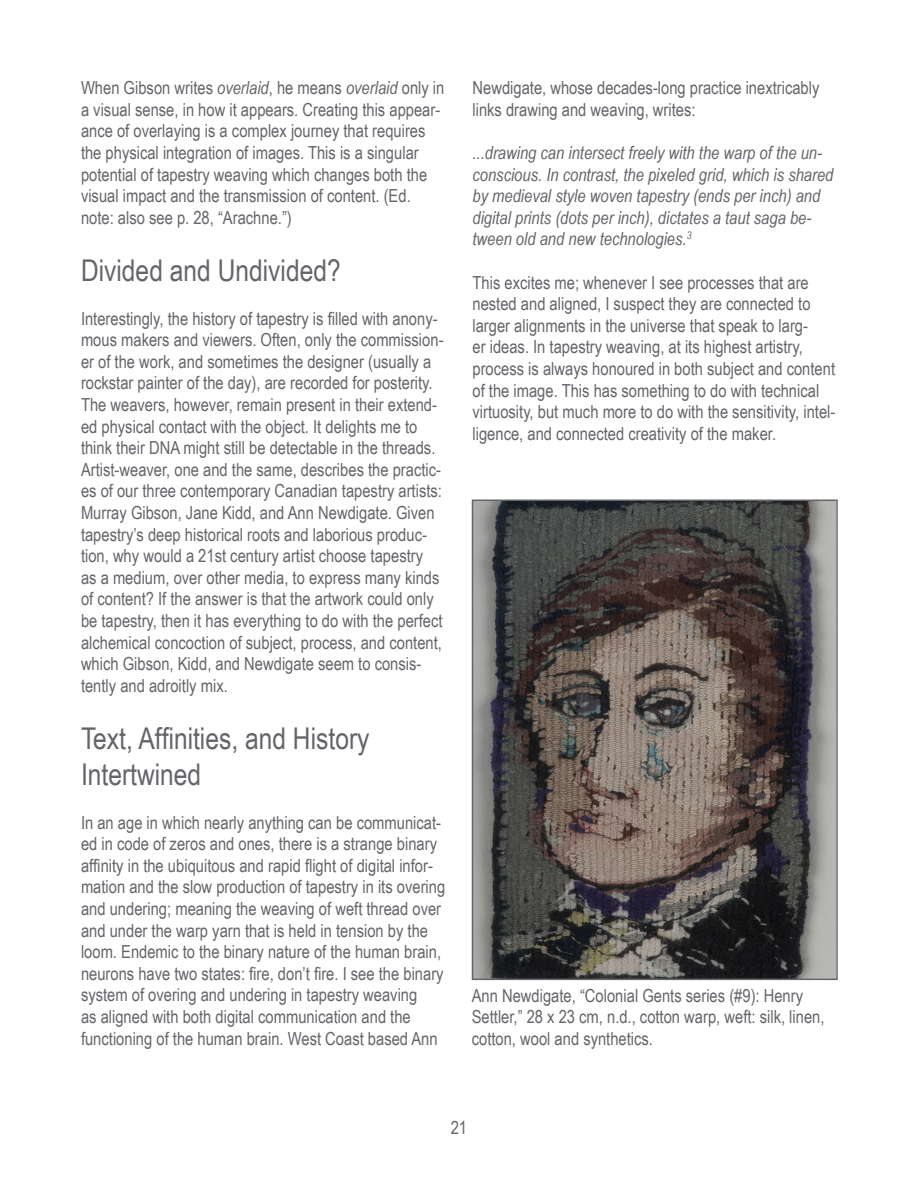
<style>
.page{position:relative;width:918px;height:1188px;background:#fff}
.page>*{position:absolute;margin:0;border:0;box-sizing:border-box;transform-origin:0 0}
.t1{font:30px "Arial Narrow";color:#63656a}
.t2{font:18px/21.6px "Arial Narrow";color:#63656a}
.t3{font:italic 18px/21.6px "Arial Narrow";color:#63656a}
.s1{font-style:italic}
</style>
<div class="page">
<img style="left:475px;top:503px;width:360px;height:474px">
<div style="left:472px;top:500px;width:366px;height:480px;border:2px solid #63656a"></div>
<p class="t2" style="left:81px;top:76px;width:365px">When Gibson writes <span class="s1">overlaid</span>, he means <span class="s1">overlaid</span> only in a visual sense, in how it appears. Creating this appear&shy;ance of overlaying is a complex journey that requires the physical integration of images. This is a singular potential of tapestry weaving which changes both the visual impact and the transmission of content. (Ed. note: also see p. 28, “Arachne.”)</p>
<p class="t1" style="left:81px;top:249px;width:261px">Divided and Undivided?</p>
<p class="t2" style="left:81px;top:307px;width:364px">Interestingly, the history of tapestry is filled with anony&shy;mous makers and viewers. Often, only the commission&shy;er of the work, and sometimes the designer (usually a rockstar painter of the day), are recorded for posterity.<br>The weavers, however, remain present in their extend&shy;ed physical contact with the object. It delights me to think their DNA might still be detectable in the threads.<br>Artist-weaver, one and the same, describes the practic&shy;es of our three contemporary Canadian tapestry artists:<br>Murray Gibson, Jane Kidd, and Ann Newdigate. Given tapestry’s deep historical roots and laborious produc&shy;tion, why would a 21st century artist choose tapestry<br>as a medium, over other media, to express many kinds of content? If the answer is that the artwork could only be tapestry, then it has everything to do with the perfect alchemical concoction of subject, process, and content, which Gibson, Kidd, and Newdigate seem to consis&shy;tently and adroitly mix.</p>
<p class="t1" style="left:81px;top:717px;width:290px">Text, Affinities, and History</p>
<p class="t1" style="left:81px;top:753px;width:122px">Intertwined</p>
<p class="t2" style="left:81px;top:811px;width:366px">In an age in which nearly anything can be communicat&shy;ed in code of zeros and ones, there is a strange binary affinity in the ubiquitous and rapid flight of digital infor&shy;mation and the slow production of tapestry in its overing and undering; meaning the weaving of weft thread over and under the warp yarn that is held in tension by the loom. Endemic to the binary nature of the human brain, neurons have two states: fire, don’t fire. I see the binary system of overing and undering in tapestry weaving<br>as aligned with both digital communication and the functioning of the human brain. West Coast based Ann</p>
<p class="t2" style="left:472px;top:76px;width:349px">Newdigate, whose decades-long practice inextricably links drawing and weaving, writes:</p>
<p class="t3" style="left:472px;top:141px;width:362px">...drawing can intersect freely with the warp of the un&shy;conscious. In contrast, the pixeled grid, which is shared by medieval style woven tapestry (ends per inch) and digital prints (dots per inch), dictates a taut saga be&shy;tween old and new technologies.<sup>3</sup></p>
<p class="t2" style="left:472px;top:271px;width:364px">This excites me; whenever I see processes that are nested and aligned, I suspect they are connected to larger alignments in the universe that speak to larg-<br>er ideas. In tapestry weaving, at its highest artistry, process is always honoured in both subject and content of the image. This has something to do with technical virtuosity, but much more to do with the sensitivity, intel&shy;ligence, and connected creativity of the maker.</p>
<p class="t2" style="left:472px;top:984px;width:354px">Ann Newdigate, “Colonial Gents series (#9): Henry<br>Settler,” 28 x 23 cm, n.d., cotton warp, weft: silk, linen, cotton, wool and synthetics.</p>
<p class="t2" style="left:451px;top:1116px;width:18px">21</p>
</div>
